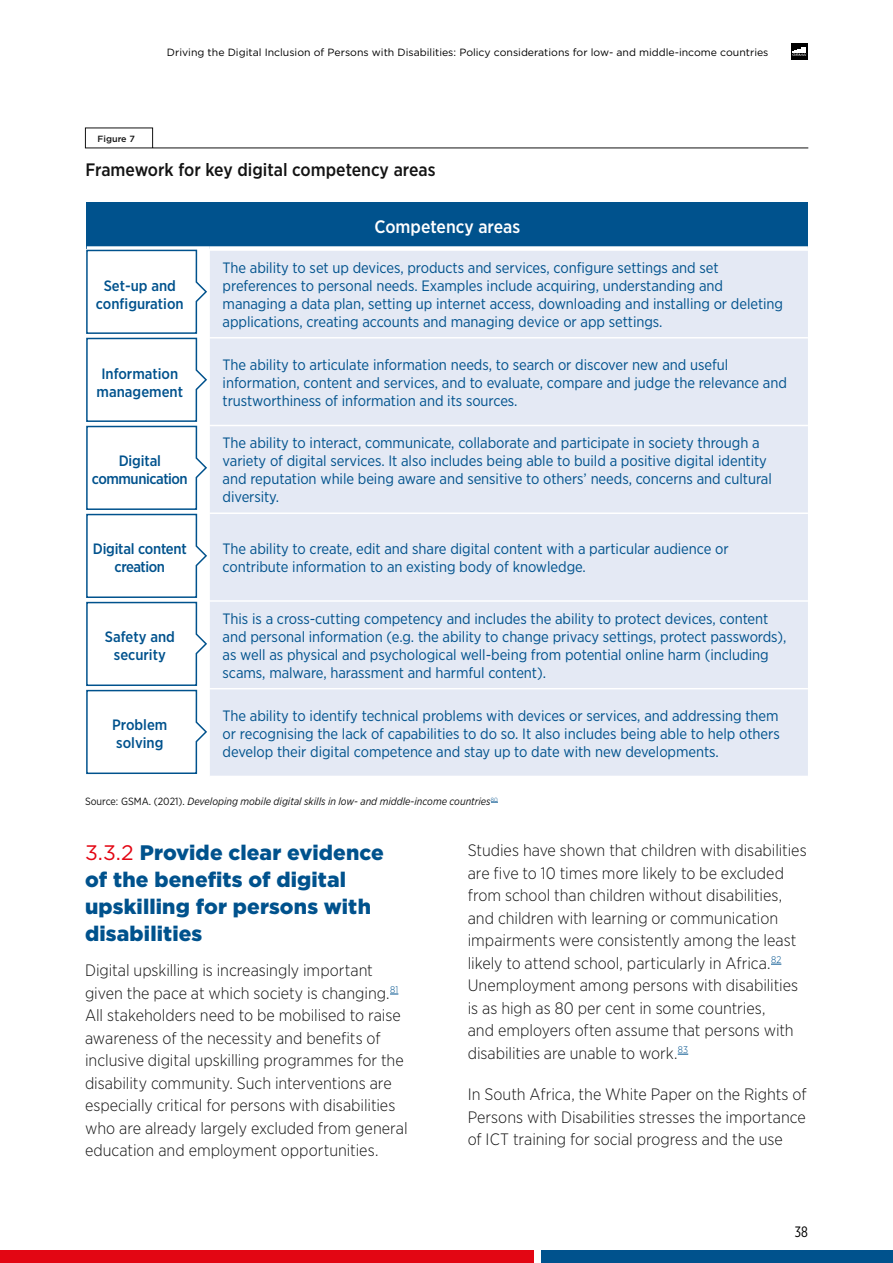
<style>
.page{position:relative;width:893px;height:1263px;background:#fff}
.page>*{position:absolute;margin:0;border:0;box-sizing:border-box;transform-origin:0 0}
.Body_copy{font:900 21px/27px "Gotham";letter-spacing:.005em;color:#00528d}
.t1{font:500 18px "Gotham Narrow";color:#131313}
.Table_copy_-_bold__w{font:500 18px "Gotham Narrow";color:#fff}
.Body_copy-2{font:300 16.5px/22.5px "Gotham Narrow";color:#131313}
.Table_copy_-_book{font:15px/18px "Gotham Narrow";letter-spacing:-.005em;color:#00528d}
.Table_copy_-_bold__w-2{font:500 15px/18px "Gotham Narrow";color:#00528d;text-align:center}
.Table_copy_-_bold__w-3{font:500 15px/18px "Gotham Narrow";letter-spacing:-.03em;color:#00528d;text-align:center}
.t2{font:15px "Gotham X Narrow";color:#000}
.t3{font:10.5px "Gotham";color:#000}
.Footnotes_-_Follwing{font:italic 10.5px "Gotham Narrow";color:#131313}
.Figure_title_number{font:500 9px "Gotham";color:#131313}
.s1{font-style:normal}
.s2{font-weight:400;color:#e30613}
</style>
<div class="page">
<div style="left:791px;top:43px;width:17px;height:17px;background:#000"></div>
<svg style="left:792px;top:47px;width:15px;height:9px"></svg>
<div style="left:0;top:1250px;width:534px;height:13px;background:#e30613"></div>
<div style="left:541px;top:1250px;width:352px;height:13px;background:#00528d"></div>
<div style="left:87px;top:202px;width:721px;height:47px;background:#00528d"></div>
<div style="left:210px;top:251px;width:598px;height:525px;background:#e4e9f4"></div>
<hr style="left:210px;top:337px;width:598px;height:1px;background:#fff">
<hr style="left:210px;top:425px;width:598px;height:1px;background:#fff">
<hr style="left:210px;top:512px;width:598px;height:2px;background:#fff">
<hr style="left:210px;top:600px;width:598px;height:2px;background:#fff">
<hr style="left:210px;top:688px;width:598px;height:1px;background:#fff">
<div style="left:87px;top:246px;width:123px;height:5px;background:#fff"></div>
<div style="left:210px;top:246px;width:598px;height:5px;background:#fff"></div>
<svg style="left:85px;top:127px;width:724px;height:22px"></svg>
<svg style="left:86px;top:249px;width:121px;height:526px"></svg>
<p class="t3" style="left:167px;top:45px;width:603px">Driving the Digital Inclusion of Persons with Disabilities: Policy considerations for low- and middle-income countries</p>
<p class="Figure_title_number" style="left:98px;top:132px;width:39px">Figure 7</p>
<p class="t1" style="left:85px;top:158px;width:352px">Framework for key digital competency areas</p>
<p class="Table_copy_-_bold__w-2" style="left:96px;top:276px;width:89px">Set-up and configuration</p>
<p class="Table_copy_-_bold__w" style="left:374px;top:215px;width:147px">Competency areas</p>
<p class="Table_copy_-_book" style="left:223px;top:258px;width:562px">The ability to set up devices, products and services, configure settings and set preferences to personal needs. Examples include acquiring, understanding and managing a data plan, setting up internet access, downloading and installing or deleting applications, creating accounts and managing device or app settings.</p>
<p class="Table_copy_-_bold__w-2" style="left:97px;top:364px;width:88px">Information management</p>
<p class="Table_copy_-_book" style="left:223px;top:355px;width:566px">The ability to articulate information needs, to search or discover new and useful information, content and services, and to evaluate, compare and judge the relevance and trustworthiness of information and its sources.</p>
<p class="Table_copy_-_bold__w-3" style="left:92px;top:452px;width:97px">Digital communication</p>
<p class="Table_copy_-_book" style="left:223px;top:434px;width:551px">The ability to interact, communicate, collaborate and participate in society through a variety of digital services. It also includes being able to build a positive digital identity and reputation while being aware and sensitive to others’ needs, concerns and cultural diversity.</p>
<p class="Table_copy_-_bold__w-2" style="left:93px;top:540px;width:96px">Digital content creation</p>
<p class="Table_copy_-_book" style="left:223px;top:539px;width:507px">The ability to create, edit and share digital content with a particular audience or contribute information to an existing body of knowledge.</p>
<p class="Table_copy_-_bold__w-2" style="left:105px;top:627px;width:72px">Safety and security</p>
<p class="Table_copy_-_book" style="left:223px;top:609px;width:565px">This is a cross-cutting competency and includes the ability to protect devices, content and personal information (e.g. the ability to change privacy settings, protect passwords), as well as physical and psychological well-being from potential online harm (including scams, malware, harassment and harmful content).</p>
<p class="Table_copy_-_bold__w-2" style="left:112px;top:715px;width:57px;text-align:left">Problem solving</p>
<p class="Table_copy_-_book" style="left:223px;top:706px;width:559px;text-align:justify">The ability to identify technical problems with devices or services, and addressing them or recognising the lack of capabilities to do so. It also includes being able to help others develop their digital competence and stay up to date with new developments.</p>
<p class="Footnotes_-_Follwing" style="left:85px;top:795px;width:414px"><span class="s1">Source: GSMA. (2021).</span> Developing mobile digital skills in low- and middle-income countries<sup>80</sup></p>
<h3 class="Body_copy" style="left:85px;top:838px;width:300px"><span class="s2">3.3.2</span> Provide clear evidence of the benefits of digital upskilling for persons with disabilities</h3>
<h3 class="Body_copy-2" style="left:85px;top:958px;width:324px">Digital upskilling is increasingly important given the pace at which society is changing.<sup>81<br></sup>All stakeholders need to be mobilised to raise awareness of the necessity and benefits of inclusive digital upskilling programmes for the disability community. Such interventions are especially critical for persons with disabilities who are already largely excluded from general education and employment opportunities.</h3>
<h3 class="Body_copy-2" style="left:468px;top:839px;width:340px">Studies have shown that children with disabilities are five to 10 times more likely to be excluded from school than children without disabilities, and children with learning or communication impairments were consistently among the least likely to attend school, particularly in Africa.<sup>82<br></sup>Unemployment among persons with disabilities is as high as 80 per cent in some countries,<br>and employers often assume that persons with disabilities are unable to work.<sup>83</sup></h3>
<h3 class="Body_copy-2" style="left:468px;top:1083px;width:340px;text-align:justify">In South Africa, the White Paper on the Rights of Persons with Disabilities stresses the importance of ICT training for social progress and the use</h3>
<p class="t2" style="left:795px;top:1223px;width:15px">38</p>
</div>
